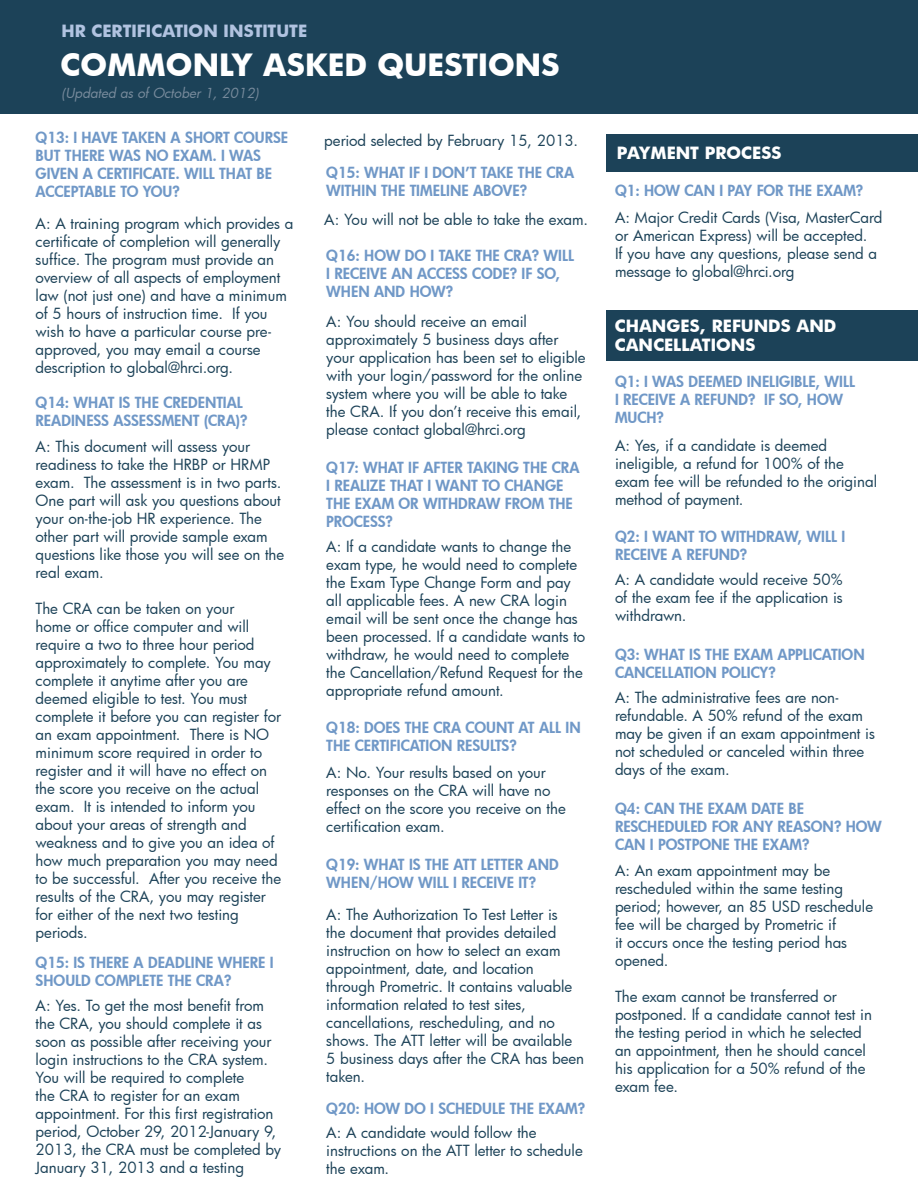
<style>
.page{position:relative;width:918px;height:1188px;background:#fff}
.page>*{position:absolute;margin:0;border:0;box-sizing:border-box;transform-origin:0 0}
.Page_Header{font:700 30px "Futura";color:#fff}
.Page_Header-2{font:700 16.5px/19.8px "Futura";color:#fff}
.Page_Header-3{font:700 16.5px "Futura";color:#b1c3e0}
.Answer{font:15px/18px "Futura";color:#1c4258}
.Question{font:800 15px/18px "Futura";color:#7098c7}
.Answer-2{font:italic 13.5px "Futura";color:#788b9c}
</style>
<div class="page">
<div style="left:606px;top:135px;width:312px;height:37px;background:#1c4258"></div>
<div style="left:606px;top:310px;width:312px;height:50px;background:#1c4258"></div>
<div style="left:0;top:0;width:918px;height:114px;background:#1c4258"></div>
<p class="Page_Header-3" style="left:61px;top:19px;width:247px">HR CERTIFICATION INSTITUTE</p>
<p class="Page_Header" style="left:61px;top:44px;width:501px">COMMONLY ASKED QUESTIONS</p>
<p class="Answer-2" style="left:62px;top:83px;width:199px">(Updated as of October 1, 2012)</p>
<p class="Question" style="left:36px;top:128px;width:254px">Q13: I HAVE TAKEN A SHORT COURSE<br>BUT THERE WAS NO EXAM. I WAS<br>GIVEN A CERTIFICATE. WILL THAT BE<br>ACCEPTABLE TO YOU?</p>
<p class="Answer" style="left:324px;top:131px;width:255px">period selected by February 15, 2013.</p>
<p class="Question" style="left:326px;top:164px;width:249px">Q15: WHAT IF I DON’T TAKE THE CRA<br>WITHIN THE TIMELINE ABOVE?</p>
<p class="Answer" style="left:324px;top:210px;width:265px">A: You will not be able to take the exam.</p>
<p class="Answer" style="left:36px;top:214px;width:259px">A: A training program which provides a certificate of completion will generally suffice. The program must provide an overview of all aspects of employment law (not just one) and have a minimum of 5 hours of instruction time. If you wish to have a particular course pre&shy;approved, you may email a course description to global@hrci.org.</p>
<p class="Question" style="left:326px;top:246px;width:249px">Q16: HOW DO I TAKE THE CRA? WILL<br>I RECEIVE AN ACCESS CODE? IF SO,<br>WHEN AND HOW?</p>
<p class="Answer" style="left:326px;top:312px;width:261px">A: You should receive an email approximately 5 business days after your application has been set to eligible with your login/password for the online system where you will be able to take the CRA. If you don’t receive this email, please contact global@hrci.org</p>
<p class="Question" style="left:36px;top:393px;width:213px">Q14: WHAT IS THE CREDENTIAL<br>READINESS ASSESSMENT (CRA)?</p>
<p class="Answer" style="left:36px;top:437px;width:250px">A: This document will assess your readiness to take the HRBP or HRMP exam. The assessment is in two parts.<br>One part will ask you questions about your on-the-job HR experience. The other part will provide sample exam questions like those you will see on the real exam.</p>
<p class="Answer" style="left:36px;top:599px;width:247px">The CRA can be taken on your<br>home or office computer and will require a two to three hour period approximately to complete. You may complete it anytime after you are deemed eligible to test. You must complete it before you can register for an exam appointment. There is NO minimum score required in order to register and it will have no effect on the score you receive on the actual exam. It is intended to inform you about your areas of strength and weakness and to give you an idea of how much preparation you may need to be successful. After you receive the results of the CRA, you may register for either of the next two testing periods.</p>
<p class="Question" style="left:36px;top:953px;width:240px">Q15: IS THERE A DEADLINE WHERE I<br>SHOULD COMPLETE THE CRA?</p>
<p class="Answer" style="left:36px;top:996px;width:247px">A: Yes. To get the most benefit from the CRA, you should complete it as soon as possible after receiving your login instructions to the CRA system.<br>You will be required to complete<br>the CRA to register for an exam appointment. For this first registration period, October 29, 2012-January 9, 2013, the CRA must be completed by January 31, 2013 and a testing</p>
<p class="Question" style="left:326px;top:458px;width:255px">Q17: WHAT IF AFTER TAKING THE CRA<br>I REALIZE THAT I WANT TO CHANGE<br>THE EXAM OR WITHDRAW FROM THE<br>PROCESS?</p>
<p class="Answer" style="left:326px;top:537px;width:260px">A: If a candidate wants to change the exam type, he would need to complete the Exam Type Change Form and pay all applicable fees. A new CRA login email will be sent once the change has been processed. If a candidate wants to withdraw, he would need to complete the Cancellation/Refund Request for the appropriate refund amount.</p>
<p class="Question" style="left:326px;top:718px;width:256px">Q18: DOES THE CRA COUNT AT ALL IN<br>THE CERTIFICATION RESULTS?</p>
<p class="Answer" style="left:326px;top:764px;width:241px">A: No. Your results based on your responses on the CRA will have no effect on the score you receive on the certification exam.</p>
<p class="Question" style="left:326px;top:855px;width:234px">Q19: WHAT IS THE ATT LETTER AND<br>WHEN/HOW WILL I RECEIVE IT?</p>
<p class="Answer" style="left:326px;top:905px;width:259px">A: The Authorization To Test Letter is<br>the document that provides detailed instruction on how to select an exam appointment, date, and location through Prometric. It contains valuable information related to test sites, cancellations, rescheduling, and no shows. The ATT letter will be available 5 business days after the CRA has been taken.</p>
<p class="Question" style="left:326px;top:1099px;width:260px">Q20: HOW DO I SCHEDULE THE EXAM?</p>
<p class="Answer" style="left:326px;top:1124px;width:258px">A: A candidate would follow the instructions on the ATT letter to schedule the exam.</p>
<p class="Page_Header-2" style="left:617px;top:142px;width:166px">PAYMENT PROCESS</p>
<p class="Question" style="left:615px;top:181px;width:250px">Q1: HOW CAN I PAY FOR THE EXAM?</p>
<p class="Answer" style="left:615px;top:208px;width:269px">A: Major Credit Cards (Visa, MasterCard or American Express) will be accepted.<br>If you have any questions, please send a message to global@hrci.org</p>
<p class="Page_Header-2" style="left:615px;top:315px;width:223px">CHANGES, REFUNDS AND<br>CANCELLATIONS</p>
<p class="Question" style="left:615px;top:372px;width:242px">Q1: I WAS DEEMED INELIGIBLE, WILL<br>I RECEIVE A REFUND? IF SO, HOW<br>MUCH?</p>
<p class="Answer" style="left:615px;top:437px;width:264px">A: Yes, if a candidate is deemed ineligible, a refund for 100% of the exam fee will be refunded to the original method of payment.</p>
<p class="Question" style="left:615px;top:527px;width:232px">Q2: I WANT TO WITHDRAW, WILL I<br>RECEIVE A REFUND?</p>
<p class="Answer" style="left:615px;top:570px;width:229px;text-align:justify">A: A candidate would receive 50% of the exam fee if the application is withdrawn.</p>
<p class="Question" style="left:615px;top:645px;width:251px">Q3: WHAT IS THE EXAM APPLICATION<br>CANCELLATION POLICY?</p>
<p class="Answer" style="left:615px;top:689px;width:262px">A: The administrative fees are non&shy;refundable. A 50% refund of the exam may be given if an exam appointment is not scheduled or canceled within three days of the exam.</p>
<p class="Question" style="left:615px;top:799px;width:268px">Q4: CAN THE EXAM DATE BE<br>RESCHEDULED FOR ANY REASON? HOW<br>CAN I POSTPONE THE EXAM?</p>
<p class="Answer" style="left:615px;top:861px;width:260px">A: An exam appointment may be rescheduled within the same testing period; however, an 85 USD reschedule fee will be charged by Prometric if<br>it occurs once the testing period has opened.</p>
<p class="Answer" style="left:615px;top:987px;width:259px">The exam cannot be transferred or postponed. If a candidate cannot test in the testing period in which he selected an appointment, then he should cancel his application for a 50% refund of the exam fee.</p>
</div>
